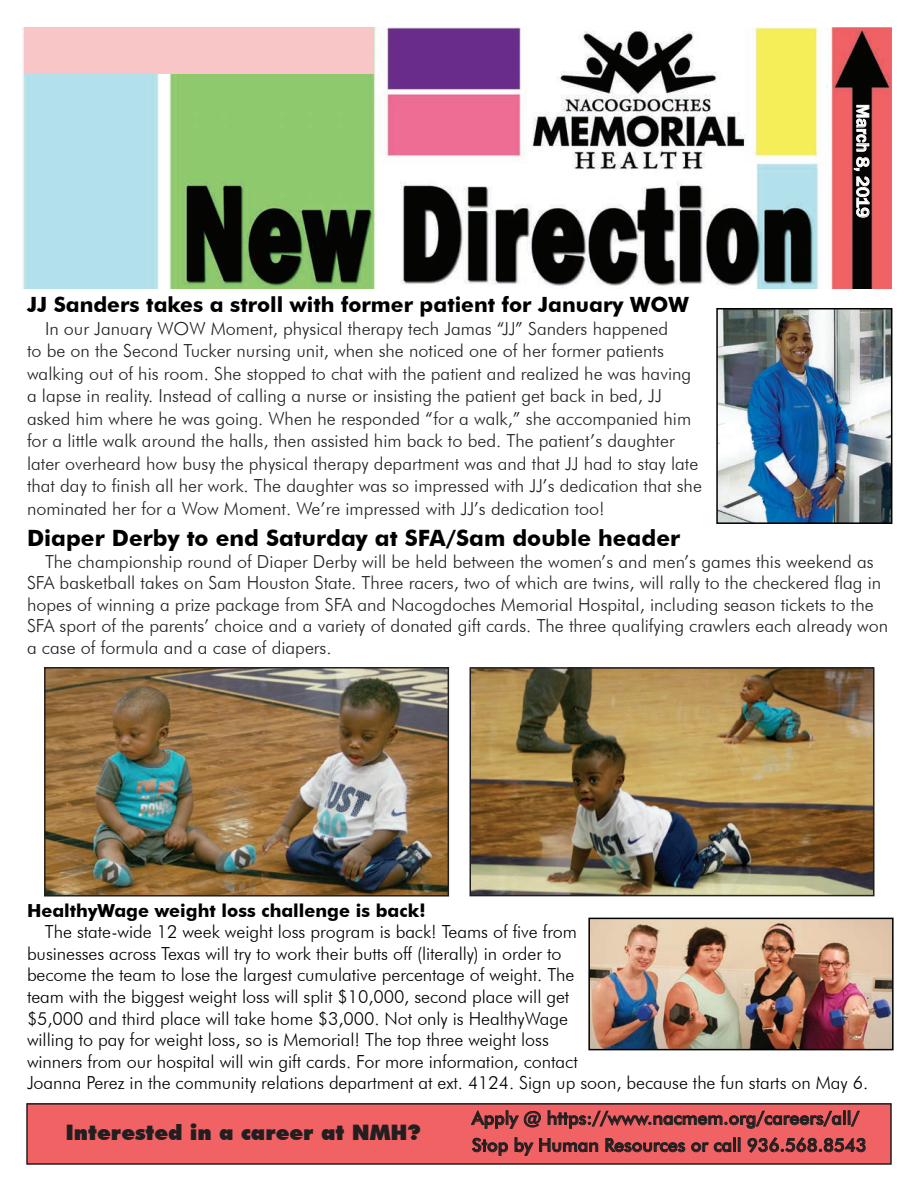
<style>
.page{position:relative;width:918px;height:1188px;background:#fff}
.page>*{position:absolute;margin:0;border:0;box-sizing:border-box;transform-origin:0 0}
.t1{font:700 22.5px "Futura BT";color:#000}
.t2{font:900 21.3px "Futura BT";color:#231f20}
.t3{font:700 21px "Futura BT";color:#000}
.t4{font:300 18px/22.5px "Futura BT";color:#231f20}
.t5{font:300 18px/21.6px "Futura BT";letter-spacing:-.005em;color:#000}
.t6{font:500 18px/27px "Futura BT";color:#231f20}
.t7{font:700 18px "Futura BT";color:#000}
.t8{font:500 18px "Franklin Gothic";color:#fff}
</style>
<div class="page">
<img style="left:22px;top:27px;width:869px;height:262px">
<svg style="left:854px;top:105px;width:16px;height:113px;background:#565655"></svg>
<div style="left:27px;top:1104px;width:864px;height:60px;background:#f16265"></div>
<div style="left:26px;top:1103px;width:866px;height:62px;border:2px solid #231f20"></div>
<svg style="left:471px;top:1110px;width:395px;height:46px"></svg>
<img style="left:719px;top:311px;width:170px;height:210px">
<div style="left:716px;top:308px;width:176px;height:216px;border:2px solid #000"></div>
<div style="left:24px;top:27px;width:350px;height:47px;background:#f9c6c7"></div>
<img style="left:47px;top:670px;width:399px;height:224px">
<div style="left:44px;top:667px;width:405px;height:230px;border:2px solid #231f20"></div>
<img style="left:473px;top:670px;width:398px;height:223px">
<div style="left:470px;top:667px;width:404px;height:229px;border:2px solid #231f20"></div>
<img style="left:591px;top:921px;width:300px;height:126px">
<div style="left:588px;top:918px;width:306px;height:132px;border:2px solid #000"></div>
<p class="t8" style="left:874px;top:104px;width:115px;rotate:90deg">March 8, 2019</p>
<p class="t3" style="left:27px;top:292px;width:663px">JJ Sanders takes a stroll with former patient for January WOW</p>
<p class="t4" style="left:27px;top:317px;width:676px;text-indent:18px">In our January WOW Moment, physical therapy tech Jamas “JJ” Sanders happened<br>to be on the Second Tucker nursing unit, when she noticed one of her former patients walking out of his room. She stopped to chat with the patient and realized he was having a lapse in reality. Instead of calling a nurse or insisting the patient get back in bed, JJ asked him where he was going. When he responded “for a walk,” she accompanied him for a little walk around the halls, then assisted him back to bed. The patient’s daughter later overheard how busy the physical therapy department was and that JJ had to stay late that day to finish all her work. The daughter was so impressed with JJ’s dedication that she nominated her for a Wow Moment. We’re impressed with JJ’s dedication too!</p>
<p class="t1" style="left:27px;top:524px;width:655px">Diaper Derby to end Saturday at SFA/Sam double header</p>
<p class="t4" style="left:27px;top:550px;width:863px;line-height:21.6px;text-indent:18px">The championship round of Diaper Derby will be held between the women’s and men’s games this weekend as SFA basketball takes on Sam Houston State. Three racers, two of which are twins, will rally to the checkered flag in hopes of winning a prize package from SFA and Nacogdoches Memorial Hospital, including season tickets to the SFA sport of the parents’ choice and a variety of donated gift cards. The three qualifying crawlers each already won a case of formula and a case of diapers.</p>
<p class="t7" style="left:27px;top:899px;width:400px">HealthyWage weight loss challenge is back!</p>
<p class="t5" style="left:27px;top:921px;width:843px;text-indent:18px">The state-wide 12 week weight loss program is back! Teams of five from<br>businesses across Texas will try to work their butts off (literally) in order to<br>become the team to lose the largest cumulative percentage of weight. The<br>team with the biggest weight loss will split $10,000, second place will get<br>$5,000 and third place will take home $3,000. Not only is HealthyWage<br>willing to pay for weight loss, so is Memorial! The top three weight loss<br>winners from our hospital will win gift cards. For more information, contact<br>Joanna Perez in the community relations department at ext. 4124. Sign up soon, because the fun starts on May 6.</p>
<p class="t2" style="left:65px;top:1119px;width:357px">Interested in a career at NMH?</p>
<p class="t6" style="left:472px;top:1104px;width:396px">Apply @ https://www.nacmem.org/careers/all/<br>Stop by Human Resources or call 936.568.8543</p>
</div>
